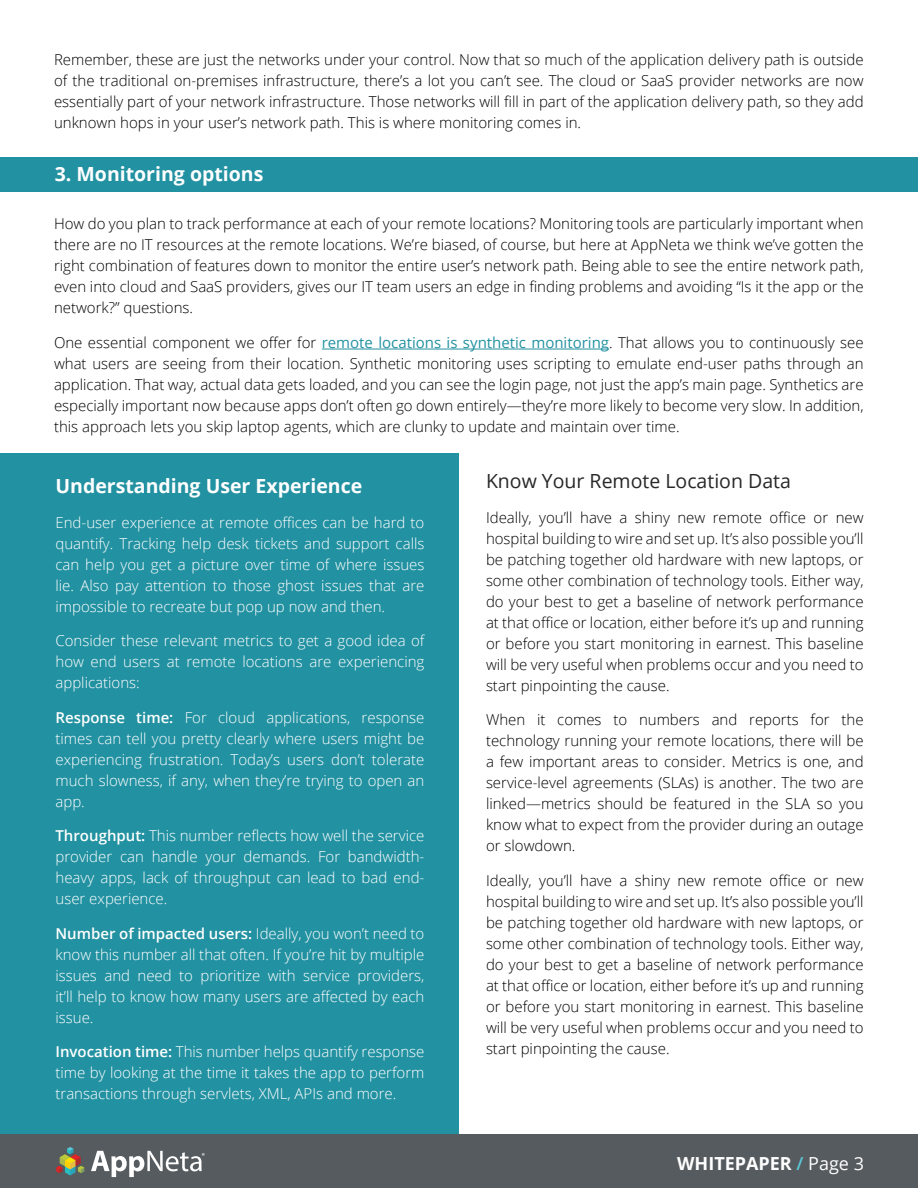
<style>
.page{position:relative;width:918px;height:1188px;background:#fff}
.page>*{position:absolute;margin:0;border:0;box-sizing:border-box;transform-origin:0 0}
.t1{font:700 19.5px "Open Sans";color:#fff}
.t2{font:19.5px "Open Sans";color:#292829}
.t3{font:700 18px "Open Sans";color:#fff}
.t4{font:300 15px/21px "Open Sans";color:#000;text-align:justify}
.t5{font:300 15px/21px "Open Sans";color:#fff;text-align:justify}
.s1{font-weight:400;color:#2291a1}
.s2{font-weight:600}
.s3{font-weight:600;color:#5bc7d6}
.s4{font-weight:400}
</style>
<div class="page">
<div style="left:0;top:1134px;width:918px;height:54px;background:#565b5f"></div>
<svg style="left:91px;top:1151px;width:114px;height:26px"></svg>
<svg style="left:56px;top:1147px;width:28px;height:28px"></svg>
<hr style="left:322px;top:349px;width:287px;height:1px;background:#2291a1">
<div style="left:0;top:157px;width:918px;height:34px;background:#2291a1"></div>
<div style="left:0;top:454px;width:459px;height:680px;background:#2291a1"></div>
<p class="t4" style="left:54px;top:48px;width:811px">Remember, these are just the networks under your control. Now that so much of the application delivery path is outside of the traditional on-premises infrastructure, there’s a lot you can’t see. The cloud or SaaS provider networks are now essentially part of your network infrastructure. Those networks will fill in part of the application delivery path, so they add unknown hops in your user’s network path. This is where monitoring comes in.</p>
<h1 class="t1" style="left:55px;top:161px;width:210px">3. Monitoring options</h1>
<p class="t4" style="left:54px;top:213px;width:811px">How do you plan to track performance at each of your remote locations? Monitoring tools are particularly important when there are no IT resources at the remote locations. We’re biased, of course, but here at AppNeta we think we’ve gotten the right combination of features down to monitor the entire user’s network path. Being able to see the entire network path, even into cloud and SaaS providers, gives our IT team users an edge in finding problems and avoiding “Is it the app or the network?” questions.</p>
<p class="t4" style="left:54px;top:332px;width:811px">One essential component we offer for <span class="s1">remote locations is synthetic monitoring</span>. That allows you to continuously see what users are seeing from their location. Synthetic monitoring uses scripting to emulate end-user paths through an application. That way, actual data gets loaded, and you can see the login page, not just the app’s main page. Synthetics are especially important now because apps don’t often go down entirely—they’re more likely to become very slow. In addition, this approach lets you skip laptop agents, which are clunky to update and maintain over time.</p>
<h1 class="t2" style="left:486px;top:468px;width:306px">Know Your Remote Location Data</h1>
<p class="t4" style="left:486px;top:506px;width:379px">Ideally, you’ll have a shiny new remote office or new hospital building to wire and set up. It’s also possible you’ll be patching together old hardware with new laptops, or some other combination of technology tools. Either way, do your best to get a baseline of network performance at that office or location, either before it’s up and running or before you start monitoring in earnest. This baseline will be very useful when problems occur and you need to start pinpointing the cause.</p>
<p class="t4" style="left:486px;top:709px;width:379px">When it comes to numbers and reports for the technology running your remote locations, there will be a few important areas to consider. Metrics is one, and service-level agreements (SLAs) is another. The two are linked—metrics should be featured in the SLA so you know what to expect from the provider during an outage or slowdown.</p>
<p class="t4" style="left:486px;top:869px;width:379px">Ideally, you’ll have a shiny new remote office or new hospital building to wire and set up. It’s also possible you’ll be patching together old hardware with new laptops, or some other combination of technology tools. Either way, do your best to get a baseline of network performance at that office or location, either before it’s up and running or before you start monitoring in earnest. This baseline will be very useful when problems occur and you need to start pinpointing the cause.</p>
<h1 class="t1" style="left:56px;top:472px;width:308px">Understanding User Experience</h1>
<p class="t5" style="left:56px;top:511px;width:370px">End-user experience at remote offices can be hard to quantify. Tracking help desk tickets and support calls can help you get a picture over time of where issues lie. Also pay attention to those ghost issues that are impossible to recreate but pop up now and then.</p>
<p class="t5" style="left:56px;top:630px;width:370px">Consider these relevant metrics to get a good idea of how end users at remote locations are experiencing applications:</p>
<p class="t5" style="left:56px;top:706px;width:370px"><span class="s2">Response time:</span> For cloud applications, response times can tell you pretty clearly where users might be experiencing frustration. Today’s users don’t tolerate much slowness, if any, when they’re trying to open an app.</p>
<p class="t5" style="left:56px;top:825px;width:370px"><span class="s2">Throughput:</span> This number reflects how well the service provider can handle your demands. For bandwidth&shy;heavy apps, lack of throughput can lead to bad end&shy;user experience.</p>
<p class="t5" style="left:56px;top:922px;width:370px"><span class="s2">Number of impacted users:</span> Ideally, you won’t need to know this number all that often. If you’re hit by multiple issues and need to prioritize with service providers, it’ll help to know how many users are affected by each issue.</p>
<p class="t5" style="left:56px;top:1041px;width:370px"><span class="s2">Invocation time:</span> This number helps quantify response time by looking at the time it takes the app to perform transactions through servlets, XML, APIs and more.</p>
<p class="t3" style="left:677px;top:1151px;width:188px">WHITEPAPER <span class="s3">/</span> <span class="s4">Page 3</span></p>
</div>
